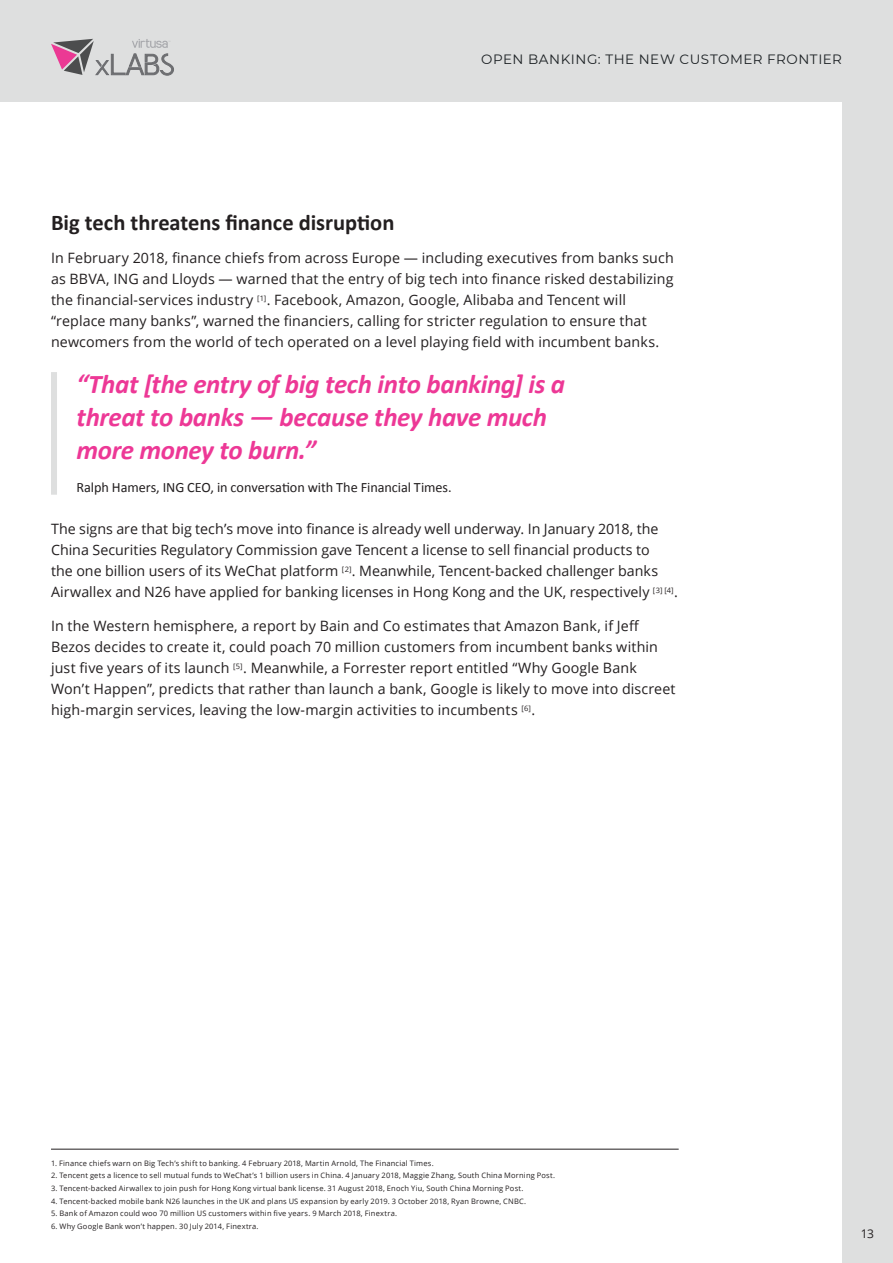
<style>
.page{position:relative;width:893px;height:1263px;background:#dedfdf}
.page>*{position:absolute;margin:0;border:0;box-sizing:border-box;transform-origin:0 0}
.t1{font:italic 700 27px/33px "Calibri";letter-spacing:-.015em;color:#ed3896}
.t2{font:700 22.5px "Calibri";color:#231f20}
.t3{font:14.25px/21px "Open Sans";letter-spacing:.005em;color:#231f20}
.t4{font:14.25px "Calibri";letter-spacing:-.005em;color:#231f20}
.t5{font:13.5px "Montserrat";letter-spacing:.035em;color:#1b2023}
.t6{font:12px "Open Sans";color:#231f20}
.t7{font:7.5px "Open Sans";letter-spacing:.025em;color:#231f20}
</style>
<div class="page">
<div style="left:0;top:102px;width:842px;height:1161px;background:#fff"></div>
<hr style="left:51px;top:1149px;width:628px;height:1px;background:#231f20">
<div style="left:51px;top:372px;width:6px;height:123px;background:#dedfdf"></div>
<svg style="left:51px;top:39px;width:123px;height:36px"></svg>
<p class="t5" style="left:481px;top:50px;width:362px">OPEN BANKING: THE NEW CUSTOMER FRONTIER</p>
<h2 class="t2" style="left:51px;top:206px;width:345px">Big tech threatens finance disruption</h2>
<p class="t3" style="left:51px;top:247px;width:624px">In February 2018, finance chiefs from across Europe — including executives from banks such as BBVA, ING and Lloyds — warned that the entry of big tech into finance risked destabilizing the financial-services industry <sup>[1]</sup>. Facebook, Amazon, Google, Alibaba and Tencent will “replace many banks”, warned the financiers, calling for stricter regulation to ensure that newcomers from the world of tech operated on a level playing field with incumbent banks.</p>
<h1 class="t1" style="left:77px;top:366px;width:490px">“That [the entry of big tech into banking] is a threat to banks — because they have much more money to burn.”</h1>
<p class="t4" style="left:77px;top:478px;width:377px">Ralph Hamers, ING CEO, in conversation with The Financial Times.</p>
<p class="t3" style="left:51px;top:518px;width:628px">The signs are that big tech’s move into finance is already well underway. In January 2018, the China Securities Regulatory Commission gave Tencent a license to sell financial products to<br>the one billion users of its WeChat platform <sup>[2]</sup>. Meanwhile, Tencent-backed challenger banks Airwallex and N26 have applied for banking licenses in Hong Kong and the UK, respectively <sup>[3]</sup> <sup>[4]</sup>.</p>
<p class="t3" style="left:51px;top:615px;width:626px">In the Western hemisphere, a report by Bain and Co estimates that Amazon Bank, if Jeff Bezos decides to create it, could poach 70 million customers from incumbent banks within just five years of its launch <sup>[5]</sup>. Meanwhile, a Forrester report entitled “Why Google Bank Won’t Happen”, predicts that rather than launch a bank, Google is likely to move into discreet high-margin services, leaving the low-margin activities to incumbents <sup>[6]</sup>.</p>
<p class="t7" style="left:51px;top:1158px;width:384px">1. Finance chiefs warn on Big Tech’s shift to banking. 4 February 2018, Martin Arnold, The Financial Times.</p>
<p class="t7" style="left:51px;top:1170px;width:506px">2. Tencent gets a licence to sell mutual funds to WeChat’s 1 billion users in China. 4 January 2018, Maggie Zhang, South China Morning Post.</p>
<p class="t7" style="left:51px;top:1183px;width:474px">3. Tencent-backed Airwallex to join push for Hong Kong virtual bank license. 31 August 2018, Enoch Yiu, South China Morning Post.</p>
<p class="t7" style="left:51px;top:1196px;width:477px">4. Tencent-backed mobile bank N26 launches in the UK and plans US expansion by early 2019. 3 October 2018, Ryan Browne, CNBC.</p>
<p class="t7" style="left:51px;top:1208px;width:348px">5. Bank of Amazon could woo 70 million US customers within five years. 9 March 2018, Finextra.</p>
<p class="t7" style="left:51px;top:1221px;width:209px">6. Why Google Bank won’t happen. 30 July 2014, Finextra.</p>
<p class="t6" style="left:861px;top:1225px;width:15px">13</p>
</div>
